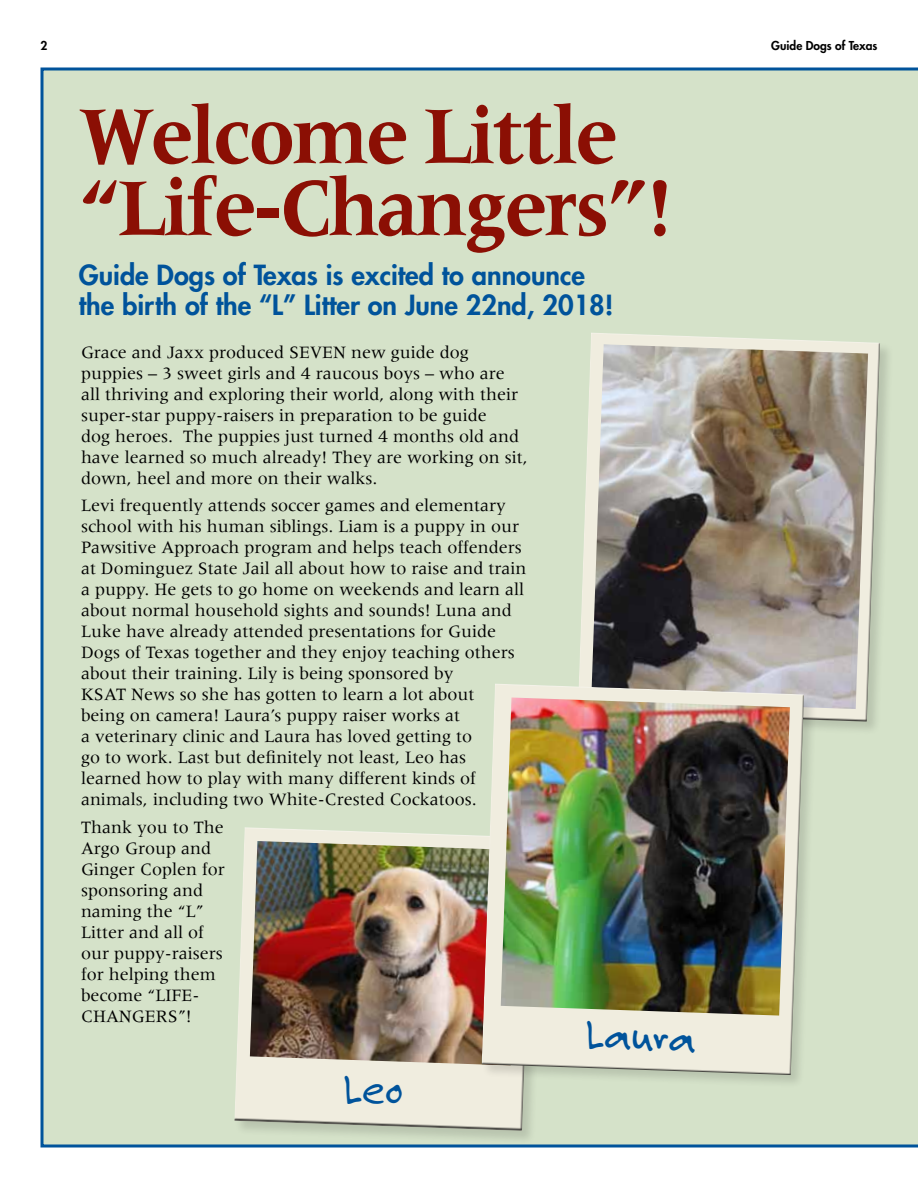
<style>
.page{position:relative;width:918px;height:1188px;background:#fff}
.page>*{position:absolute;margin:0;border:0;box-sizing:border-box;transform-origin:0 0}
.t1{font:700 84px/72px "Meridien";letter-spacing:-.03em;color:#8b0f04;scale:.9 1}
.t2{font:45.15px "Felt Tip Roman";color:#00539b}
.t3{font:800 27px/30px "Futura";color:#00539b}
.t4{font:18px/21px "Meridien";color:#000}
.t5{font:800 12px "Futura";color:#000}
</style>
<div class="page">
<div style="left:40px;top:68px;width:878px;height:1080px;background:#d5e2c9"></div>
<div style="left:577px;top:332px;width:317px;height:404px;background:#000;opacity:.13"></div>
<svg style="left:576px;top:332px;width:305px;height:391px;background:#d9decb"></svg>
<img style="left:591px;top:344px;width:277px;height:365px">
<div style="left:234px;top:827px;width:312px;height:318px;background:#000;opacity:.13"></div>
<svg style="left:233px;top:827px;width:300px;height:304px;background:#e4e4d4"></svg>
<img style="left:250px;top:841px;width:230px;height:224px">
<div style="left:481px;top:683px;width:337px;height:406px;background:#000;opacity:.13"></div>
<svg style="left:480px;top:683px;width:325px;height:393px;background:#dedbcc"></svg>
<img style="left:501px;top:698px;width:289px;height:318px">
<div style="left:344px;top:1075px;width:59px;height:30px;background:#f0eddf"></div>
<p class="t5" style="left:40px;top:38px;width:8px">2</p>
<p class="t5" style="left:771px;top:38px;width:108px">Guide Dogs of Texas</p>
<h1 class="t1" style="left:79px;top:98px;width:664px">Welcome Little “Life-Changers”!</h1>
<h3 class="t3" style="left:79px;top:260px;width:536px">Guide Dogs of Texas is excited to announce the birth of the “L” Litter on June 22nd, 2018!</h3>
<p class="t4" style="left:81px;top:341px;width:448px">Grace and Jaxx produced SEVEN new guide dog puppies – 3 sweet girls and 4 raucous boys – who are all thriving and exploring their world, along with their super-star puppy-raisers in preparation to be guide<br>dog heroes. The puppies just turned 4 months old and have learned so much already! They are working on sit, down, heel and more on their walks.</p>
<p class="t4" style="left:81px;top:495px;width:447px">Levi frequently attends soccer games and elementary school with his human siblings. Liam is a puppy in our Pawsitive Approach program and helps teach offenders at Dominguez State Jail all about how to raise and train a puppy. He gets to go home on weekends and learn all about normal household sights and sounds! Luna and Luke have already attended presentations for Guide Dogs of Texas together and they enjoy teaching others about their training. Lily is being sponsored by<br>KSAT News so she has gotten to learn a lot about<br>being on camera! Laura’s puppy raiser works at<br>a veterinary clinic and Laura has loved getting to<br>go to work. Last but definitely not least, Leo has learned how to play with many different kinds of animals, including two White-Crested Cockatoos.</p>
<p class="t4" style="left:81px;top:817px;width:145px">Thank you to The<br>Argo Group and<br>Ginger Coplen for sponsoring and naming the “L”<br>Litter and all of our puppy-raisers for helping them become “LIFE-<br>CHANGERS”!</p>
<h2 class="t2" style="left:587px;top:1006px;width:111px;rotate:3deg">Laura</h2>
</div>
